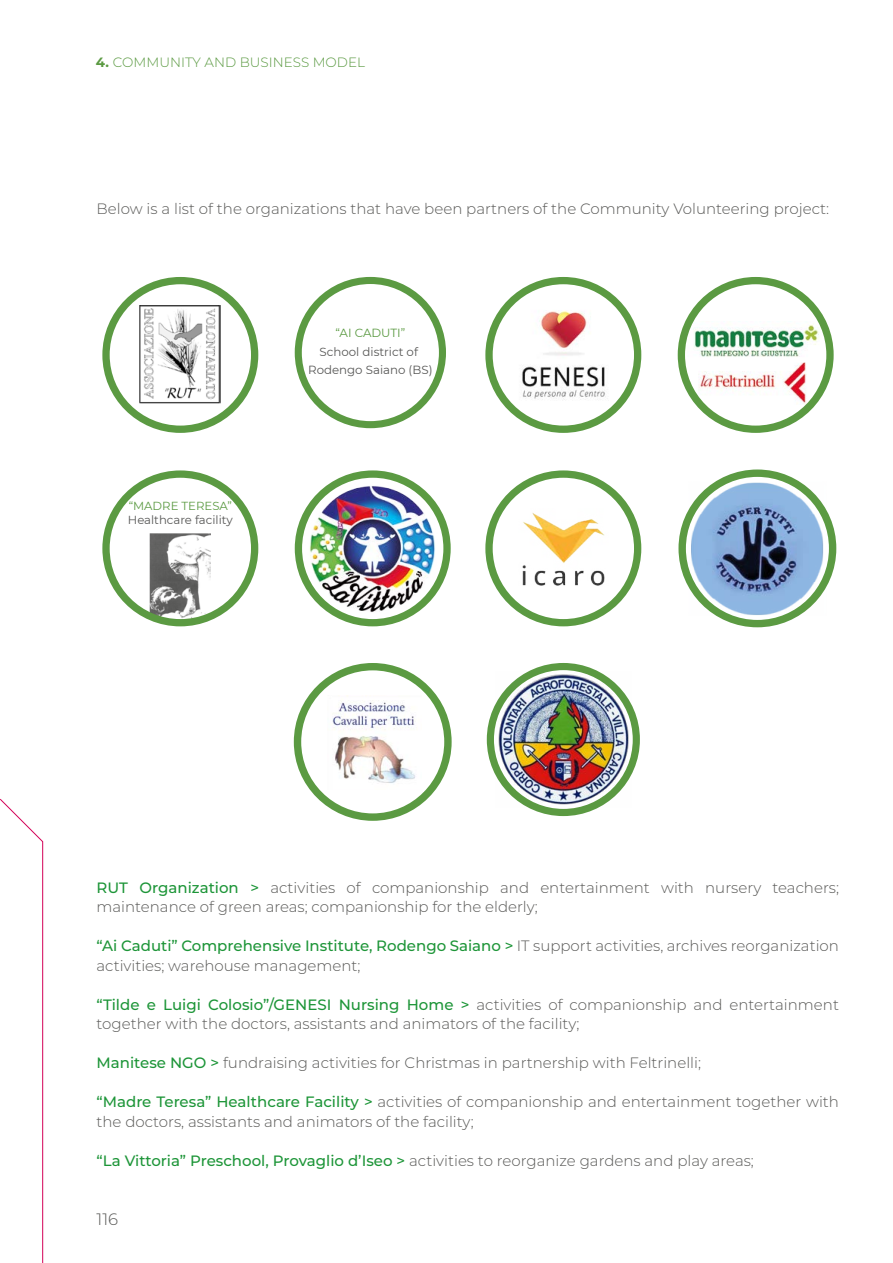
<style>
.page{position:relative;width:893px;height:1263px;background:#fff}
.page>*{position:absolute;margin:0;border:0;box-sizing:border-box;transform-origin:0 0}
.t1{font:300 16.5px "Montserrat";color:#585856}
.t2{font:300 15px/19.5px "Montserrat";color:#585856}
.t3{font:300 13.5px "Montserrat";color:#5b9a42}
.t4{font:11.85px/18.9px "Montserrat";color:#575756;text-align:center}
.t5{font:11.85px "Montserrat";color:#5b9a42}
.t6{font:11.7px "Montserrat";color:#575756}
.t7{font:11.7px "Montserrat";color:#5b9a42}
.s1{font-weight:700}
.s2{font-weight:500;color:#1d9538}
</style>
<div class="page">
<svg style="left:681px;top:281px;width:149px;height:148px"></svg>
<img style="left:698px;top:363px;width:110px;height:42px">
<img style="left:687px;top:321px;width:137px;height:42px">
<div style="left:678px;top:277px;width:156px;height:156px;border:7px solid #5b9a42;border-radius:50%"></div>
<div style="left:485px;top:470px;width:156px;height:156px;border:7px solid #5b9a42;border-radius:50%"></div>
<img style="left:522px;top:513px;width:83px;height:73px">
<svg style="left:106px;top:281px;width:149px;height:148px"></svg>
<img style="left:140px;top:306px;width:81px;height:98px">
<div style="left:102px;top:277px;width:156px;height:156px;border:7px solid #5b9a42;border-radius:50%"></div>
<svg style="left:298px;top:474px;width:149px;height:149px"></svg>
<div style="left:295px;top:470px;width:156px;height:156px;border:7px solid #5b9a42;border-radius:50%"></div>
<img style="left:305px;top:483px;width:135px;height:131px">
<div style="left:295px;top:277px;width:151px;height:151px;border:7px solid #5b9a42;border-radius:50%"></div>
<img style="left:150px;top:533px;width:61px;height:90px">
<div style="left:102px;top:470px;width:156px;height:156px;border:7px solid #5b9a42;border-radius:50%"></div>
<svg style="left:489px;top:281px;width:149px;height:148px"></svg>
<img style="left:507px;top:299px;width:113px;height:112px">
<div style="left:485px;top:277px;width:156px;height:156px;border:7px solid #5b9a42;border-radius:50%"></div>
<svg style="left:297px;top:667px;width:151px;height:150px"></svg>
<div style="left:294px;top:663px;width:158px;height:158px;border:7px solid #5b9a42;border-radius:50%"></div>
<img style="left:327px;top:695px;width:95px;height:95px">
<hr style="left:324px;top:693px;width:98px;height:2px;background:#fff">
<hr style="left:324px;top:790px;width:98px;height:2px;background:#fff">
<hr style="left:325px;top:694px;width:2px;height:99px;background:#fff">
<hr style="left:422px;top:694px;width:2px;height:98px;background:#fff">
<div style="left:678px;top:469px;width:158px;height:158px;border:7px solid #5b9a42;border-radius:50%"></div>
<img style="left:688px;top:481px;width:138px;height:134px">
<div style="left:487px;top:663px;width:153px;height:153px;border:7px solid #5b9a42;border-radius:50%"></div>
<img style="left:496px;top:672px;width:135px;height:135px">
<svg style="left:0;top:799px;width:43px;height:464px"></svg>
<p class="t3" style="left:96px;top:53px;width:271px"><span class="s1">4.</span> COMMUNITY AND BUSINESS MODEL</p>
<p class="t2" style="left:97px;top:198px;width:734px">Below is a list of the organizations that have been partners of the Community Volunteering project:</p>
<p class="t7" style="left:129px;top:498px;width:105px">“MADRE TERESA”</p>
<p class="t6" style="left:128px;top:512px;width:106px">Healthcare facility</p>
<p class="t5" style="left:335px;top:324px;width:71px">“AI CADUTI”</p>
<p class="t4" style="left:308px;top:341px;width:126px">School district of<br>Rodengo Saiano (BS)</p>
<p class="t2" style="left:97px;top:877px;width:744px"><span class="s2">RUT Organization &gt;</span> activities of companionship and entertainment with nursery teachers; maintenance of green areas; companionship for the elderly;</p>
<p class="t2" style="left:97px;top:936px;width:744px"><span class="s2">“Ai Caduti” Comprehensive Institute, Rodengo Saiano &gt;</span> IT support activities, archives reorganization activities; warehouse management;</p>
<p class="t2" style="left:97px;top:994px;width:744px"><span class="s2">“Tilde e Luigi Colosio”/GENESI Nursing Home &gt;</span> activities of companionship and entertainment together with the doctors, assistants and animators of the facility;</p>
<p class="t2" style="left:97px;top:1053px;width:606px"><span class="s2">Manitese NGO &gt;</span> fundraising activities for Christmas in partnership with Feltrinelli;</p>
<p class="t2" style="left:97px;top:1092px;width:744px"><span class="s2">“Madre Teresa” Healthcare Facility &gt;</span> activities of companionship and entertainment together with the doctors, assistants and animators of the facility;</p>
<p class="t2" style="left:97px;top:1150px;width:659px"><span class="s2">“La Vittoria” Preschool, Provaglio d’Iseo &gt;</span> activities to reorganize gardens and play areas;</p>
<p class="t1" style="left:97px;top:1208px;width:23px">116</p>
</div>
